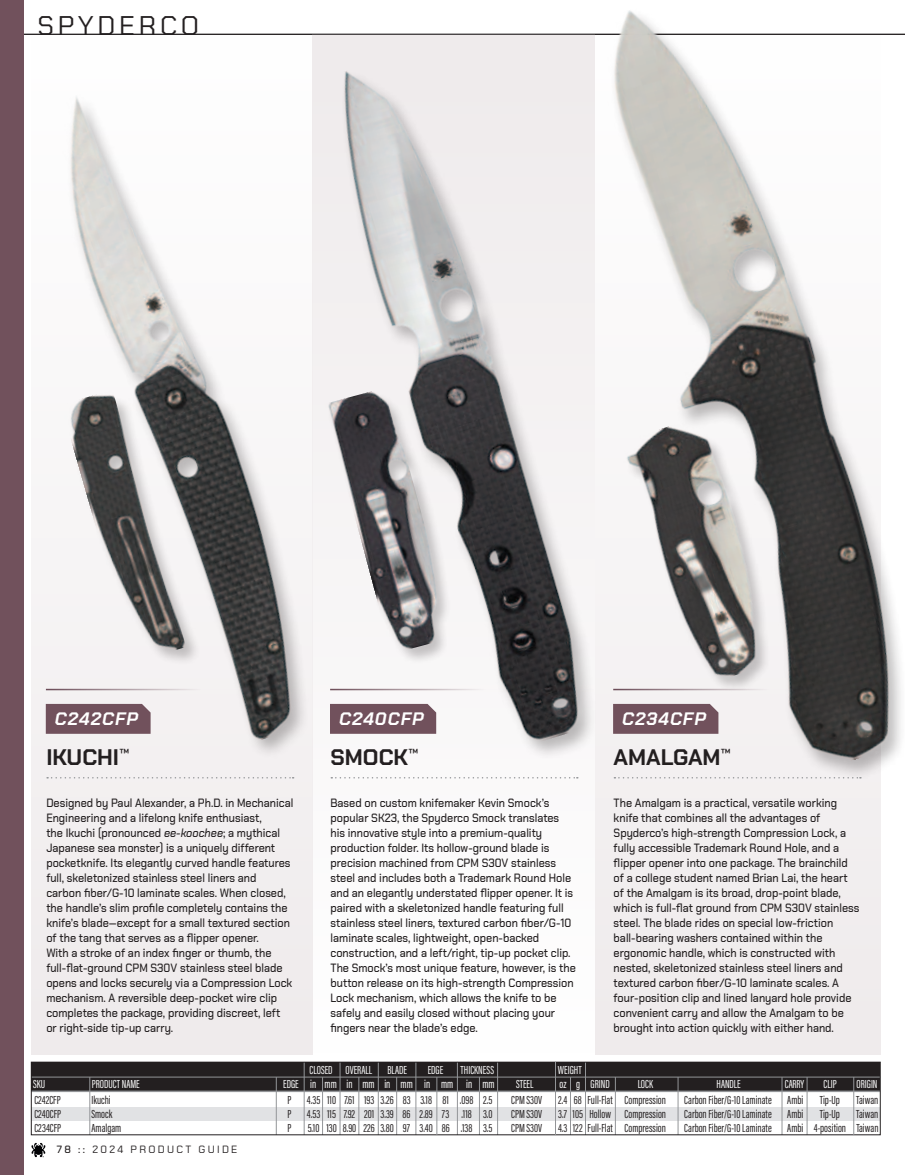
<style>
.page{position:relative;width:905px;height:1175px;background:#fff}
.page>*{position:absolute;margin:0;border:0;box-sizing:border-box;transform-origin:0 0}
.t1{font:27px "Chakra Petch";letter-spacing:.14em;color:#231f20}
.t2{font:700 22.5px "Chakra Petch";color:#231f20}
.t3{font:italic 700 18px "Chakra Petch";letter-spacing:.06em;color:#fff}
.t4{font:500 12px/15px "Chakra Petch";color:#231f20;scale:.9 1}
.t5{font:12px "Acumin Variable Concept";color:#231f20}
.t6{font:12px "Acumin Variable Concept";color:#fff}
.t7{font:10.5px "Chakra Petch";letter-spacing:.22em;color:#231f20}
.s1{font-style:italic}
.s2{font-weight:500}
</style>
<div class="page">
<div style="left:313px;top:34px;width:281px;height:1018px;background:#fcfbfb"></div>
<div style="left:31px;top:34px;width:282px;height:1020px;background:#efebec"></div>
<div style="left:594px;top:34px;width:286px;height:1020px;background:#efebec"></div>
<hr style="left:24px;top:34px;width:880px;height:1px;background:#231f20">
<svg style="left:31px;top:1142px;width:15px;height:15px"></svg>
<div style="left:0;top:0;width:24px;height:1174px;background:#71515c"></div>
<div style="left:31px;top:1062px;width:849px;height:28px;background:#231f20"></div>
<div style="left:31px;top:1106px;width:848px;height:14px;background:#e1e2e4"></div>
<hr style="left:276px;top:1077px;width:1px;height:57px;background:#939598">
<hr style="left:322px;top:1077px;width:1px;height:57px;background:#939598">
<hr style="left:358px;top:1077px;width:1px;height:57px;background:#939598">
<hr style="left:396px;top:1077px;width:1px;height:57px;background:#939598">
<hr style="left:457px;top:1061px;width:1px;height:73px;background:#939598">
<hr style="left:570px;top:1077px;width:1px;height:57px;background:#939598">
<hr style="left:89px;top:1077px;width:1px;height:57px;background:#939598">
<hr style="left:304px;top:1062px;width:1px;height:72px;background:#939598">
<hr style="left:339px;top:1062px;width:1px;height:72px;background:#939598">
<hr style="left:378px;top:1062px;width:1px;height:72px;background:#939598">
<hr style="left:415px;top:1062px;width:1px;height:72px;background:#939598">
<hr style="left:479px;top:1077px;width:1px;height:57px;background:#939598">
<hr style="left:497px;top:1062px;width:1px;height:72px;background:#939598">
<hr style="left:585px;top:1062px;width:1px;height:72px;background:#939598">
<hr style="left:615px;top:1077px;width:1px;height:57px;background:#939598">
<hr style="left:677px;top:1077px;width:1px;height:57px;background:#939598">
<hr style="left:781px;top:1077px;width:1px;height:57px;background:#939598">
<hr style="left:806px;top:1077px;width:1px;height:57px;background:#939598">
<hr style="left:31px;top:1076px;width:849px;height:1px;background:#939598">
<hr style="left:31px;top:1090px;width:849px;height:2px;background:#939598">
<div style="left:31px;top:1061px;width:849px;height:74px;border:1px solid #231f20"></div>
<hr style="left:436px;top:1077px;width:1px;height:57px;background:#939598">
<hr style="left:853px;top:1077px;width:1px;height:57px;background:#939598">
<hr style="left:555px;top:1061px;width:1px;height:73px;background:#939598">
<svg style="left:47px;top:777px;width:246px;height:1px"></svg>
<svg style="left:331px;top:777px;width:235px;height:1px"></svg>
<img style="left:567px;top:10px;width:337px;height:771px">
<img style="left:305px;top:54px;width:303px;height:696px">
<div style="left:66px;top:94px;width:243px;height:665px;background:#f3f0f1"></div>
<img style="left:31px;top:84px;width:298px;height:660px">
<h1 class="t1" style="left:37px;top:9px;width:163px">SPYDERCO</h1>
<h3 class="t3" style="left:55px;top:708px;width:85px">C242CFP</h3>
<h2 class="t2" style="left:46px;top:749px;width:84px">IKUCHI<sup>#</sup></h2>
<p class="t4" style="left:46px;top:796px;width:276px">Designed by Paul Alexander, a Ph.D. in Mechanical Engineering and a lifelong knife enthusiast,<br>the Ikuchi (pronounced <span class="s1">ee-koochee</span>; a mythical Japanese sea monster) is a uniquely different pocketknife. Its elegantly curved handle features full, skeletonized stainless steel liners and carbon ober/G-10 laminate scales. When closed, the handle9s slim proole completely contains the knife9s blade4except for a small textured section of the tang that serves as a nipper opener.<br>With a stroke of an index onger or thumb, the full-nat-ground CPM S30V stainless steel blade opens and locks securely via a Compression Lock mechanism. A reversible deep-pocket wire clip completes the package, providing discreet, left or right-side tip-up carry.</p>
<h3 class="t3" style="left:339px;top:708px;width:86px">C240CFP</h3>
<h2 class="t2" style="left:330px;top:749px;width:89px">SMOCK<sup>#</sup></h2>
<p class="t4" style="left:330px;top:796px;width:274px">Based on custom knifemaker Kevin Smock9s popular SK23, the Spyderco Smock translates his innovative style into a premium-quality production folder. Its hollow-ground blade is precision machined from CPM S30V stainless steel and includes both a Trademark Round Hole and an elegantly understated nipper opener. It is paired with a skeletonized handle featuring full stainless steel liners, textured carbon ober/G-10 laminate scales, lightweight, open-backed construction, and a left/right, tip-up pocket clip.<br>The Smock9s most unique feature, however, is the button release on its high-strength Compression Lock mechanism, which allows the knife to be safely and easily closed without placing your ongers near the blade9s edge.</p>
<p class="t6" style="left:309px;top:1065px;width:64px">CLOSED OVERALL</p>
<p class="t6" style="left:387px;top:1065px;width:21px">BLADE</p>
<p class="t6" style="left:427px;top:1065px;width:17px">EDGE</p>
<p class="t6" style="left:460px;top:1065px;width:35px">THICKNESS</p>
<p class="t6" style="left:558px;top:1065px;width:25px">WEIGHT</p>
<h3 class="t3" style="left:622px;top:708px;width:85px">C234CFP</h3>
<h2 class="t2" style="left:613px;top:749px;width:119px">AMALGAM<sup>#</sup></h2>
<p class="t4" style="left:613px;top:796px;width:275px">The Amalgam is a practical, versatile working knife that combines all the advantages of Spyderco9s high-strength Compression Lock, a fully accessible Trademark Round Hole, and a nipper opener into one package. The brainchild of a college student named Brian Lai, the heart of the Amalgam is its broad, drop-point blade, which is full-nat ground from CPM S30V stainless steel. The blade rides on special low-friction ball-bearing washers contained within the ergonomic handle, which is constructed with nested, skeletonized stainless steel liners and textured carbon ober/G-10 laminate scales. A four-position clip and lined lanyard hole provide convenient carry and allow the Amalgam to be brought into action quickly with either hand.</p>
<p class="t6" style="left:33px;top:1079px;width:14px">SKU</p>
<p class="t6" style="left:92px;top:1079px;width:50px">PRODUCT NAME</p>
<p class="t6" style="left:283px;top:1079px;width:213px">EDGE in mm in mm in mm in mm in mm</p>
<p class="t6" style="left:516px;top:1079px;width:19px">STEEL</p>
<p class="t6" style="left:559px;top:1079px;width:52px">oz g GRIND</p>
<p class="t6" style="left:637px;top:1079px;width:17px">LOCK</p>
<p class="t6" style="left:716px;top:1079px;width:26px">HANDLE</p>
<p class="t6" style="left:784px;top:1079px;width:21px">CARRY</p>
<p class="t6" style="left:823px;top:1079px;width:15px">CLIP</p>
<p class="t6" style="left:856px;top:1079px;width:23px">ORIGIN</p>
<p class="t5" style="left:34px;top:1095px;width:28px">C242CFP</p>
<p class="t5" style="left:91px;top:1095px;width:21px">Ikuchi</p>
<p class="t5" style="left:287px;top:1095px;width:5px">P</p>
<p class="t5" style="left:307px;top:1095px;width:187px">4.35 110 7.61 193 3.26 83 3.18 81 .098 2.5</p>
<p class="t5" style="left:511px;top:1095px;width:32px">CPM S30V</p>
<p class="t5" style="left:558px;top:1095px;width:109px">2.4 68 Full-Flat Compression</p>
<p class="t5" style="left:684px;top:1095px;width:89px">Carbon Fiber/G-10 Laminate</p>
<p class="t5" style="left:787px;top:1095px;width:18px">Ambi</p>
<p class="t5" style="left:819px;top:1095px;width:22px">Tip-Up</p>
<p class="t5" style="left:856px;top:1095px;width:24px">Taiwan</p>
<p class="t5" style="left:34px;top:1109px;width:28px">C240CFP</p>
<p class="t5" style="left:91px;top:1109px;width:22px">Smock</p>
<p class="t5" style="left:287px;top:1109px;width:5px">P</p>
<p class="t5" style="left:307px;top:1109px;width:187px">4.53 115 7.92 201 3.39 86 2.89 73 .118 3.0</p>
<p class="t5" style="left:511px;top:1109px;width:32px">CPM S30V</p>
<p class="t5" style="left:558px;top:1109px;width:109px">3.7 105 Hollow Compression</p>
<p class="t5" style="left:684px;top:1109px;width:89px">Carbon Fiber/G-10 Laminate</p>
<p class="t5" style="left:787px;top:1109px;width:18px">Ambi</p>
<p class="t5" style="left:819px;top:1109px;width:22px">Tip-Up</p>
<p class="t5" style="left:856px;top:1109px;width:24px">Taiwan</p>
<p class="t5" style="left:34px;top:1123px;width:28px">C234CFP</p>
<p class="t5" style="left:91px;top:1123px;width:31px">Amalgam</p>
<p class="t5" style="left:287px;top:1123px;width:5px">P</p>
<p class="t5" style="left:308px;top:1123px;width:186px">5.10 130 8.90 226 3.80 97 3.40 86 .138 3.5</p>
<p class="t5" style="left:511px;top:1123px;width:32px">CPM S30V</p>
<p class="t5" style="left:558px;top:1123px;width:109px">4.3 122 Full-Flat Compression</p>
<p class="t5" style="left:684px;top:1123px;width:89px">Carbon Fiber/G-10 Laminate</p>
<p class="t5" style="left:787px;top:1123px;width:93px">Ambi 4-position Taiwan</p>
<p class="t7" style="left:57px;top:1143px;width:182px"><span class="s2">78 ::</span> 2024 PRODUCT GUIDE</p>
</div>
